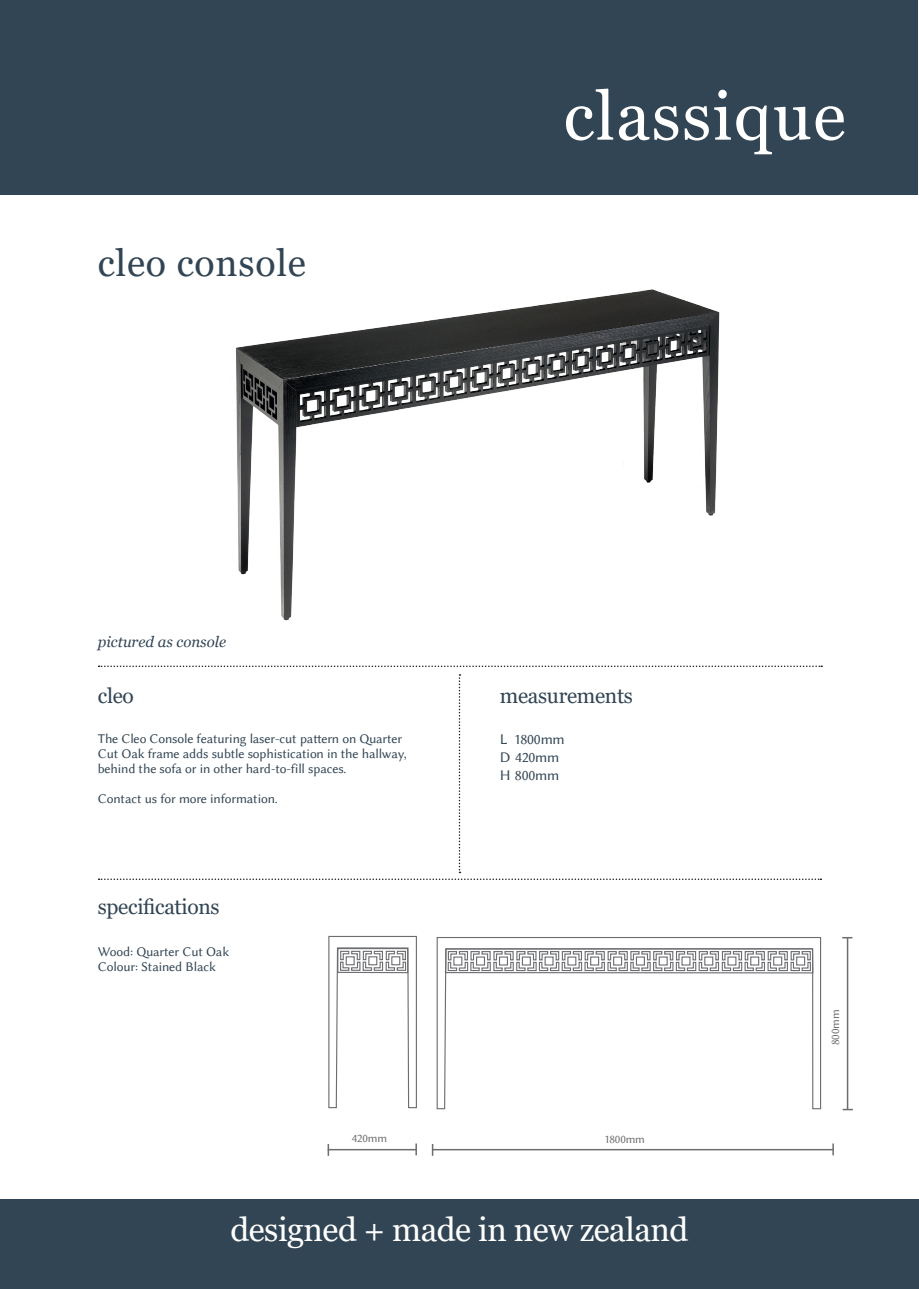
<style>
.page{position:relative;width:919px;height:1289px;background:#fff}
.page>*{position:absolute;margin:0;border:0;box-sizing:border-box;transform-origin:0 0}
.t1{font:67.5px "Georgia";letter-spacing:.02em;color:#fff}
.t2{font:37.5px "Georgia";letter-spacing:.02em;color:#324554}
.t3{font:33px "Georgia";letter-spacing:-.015em;color:#fff}
.t4{font:21px "Georgia";letter-spacing:-.015em;color:#324554}
.t5{font:15px/18px "Lin Biolinum";letter-spacing:-.015em;color:#324554}
.t6{font:italic 15px "Georgia";color:#324554}
.t7{font:13.5px/15px "Lin Biolinum";letter-spacing:-.01em;color:#324554}
.t8{font:12px "Lin Biolinum";letter-spacing:-.015em;color:#6c6d70}
</style>
<div class="page">
<img style="left:236px;top:289px;width:484px;height:332px">
<svg style="left:99px;top:665px;width:723px;height:2px"></svg>
<svg style="left:99px;top:674px;width:722px;height:206px"></svg>
<svg style="left:842px;top:1108px;width:10px;height:2px"></svg>
<hr style="left:846px;top:937px;width:2px;height:171px;background:#6c6d70">
<hr style="left:432px;top:1148px;width:401px;height:2px;background:#6c6d70">
<svg style="left:415px;top:1143px;width:2px;height:12px"></svg>
<svg style="left:327px;top:1144px;width:2px;height:11px"></svg>
<hr style="left:327px;top:1148px;width:90px;height:2px;background:#6c6d70">
<div style="left:0;top:0;width:917px;height:195px;background:#324554"></div>
<div style="left:0;top:1199px;width:918px;height:89px;background:#324554"></div>
<svg style="left:436px;top:937px;width:385px;height:172px"></svg>
<svg style="left:328px;top:935px;width:89px;height:173px"></svg>
<h2 class="t2" style="left:98px;top:241px;width:210px">cleo console</h2>
<p class="t6" style="left:98px;top:632px;width:130px">pictured as console</p>
<h1 class="t1" style="left:563px;top:75px;width:284px">classique</h1>
<h3 class="t4" style="left:98px;top:683px;width:38px">cleo</h3>
<h3 class="t4" style="left:500px;top:682px;width:135px">measurements</h3>
<p class="t7" style="left:98px;top:731px;width:310px">The Cleo Console featuring laser-cut pattern on Quarter<br>Cut Oak frame adds subtle sophistication in the hallway, behind the sofa or in other hard-to-fill spaces.</p>
<p class="t7" style="left:98px;top:791px;width:181px">Contact us for more information.</p>
<h3 class="t4" style="left:98px;top:893px;width:123px">specifications</h3>
<p class="t7" style="left:98px;top:944px;width:133px">Wood: Quarter Cut Oak<br>Colour: Stained Black</p>
<p class="t5" style="left:500px;top:730px;width:66px">L 1800mm<br>D 420mm<br>H 800mm</p>
<p class="t8" style="left:352px;top:1131px;width:37px">420mm</p>
<p class="t8" style="left:604px;top:1132px;width:42px">1800mm</p>
<h3 class="t3" style="left:230px;top:1209px;width:459px">designed + made in new zealand</h3>
<p class="t8" style="left:828px;top:1045px;width:37px;rotate:-90deg">800mm</p>
</div>
